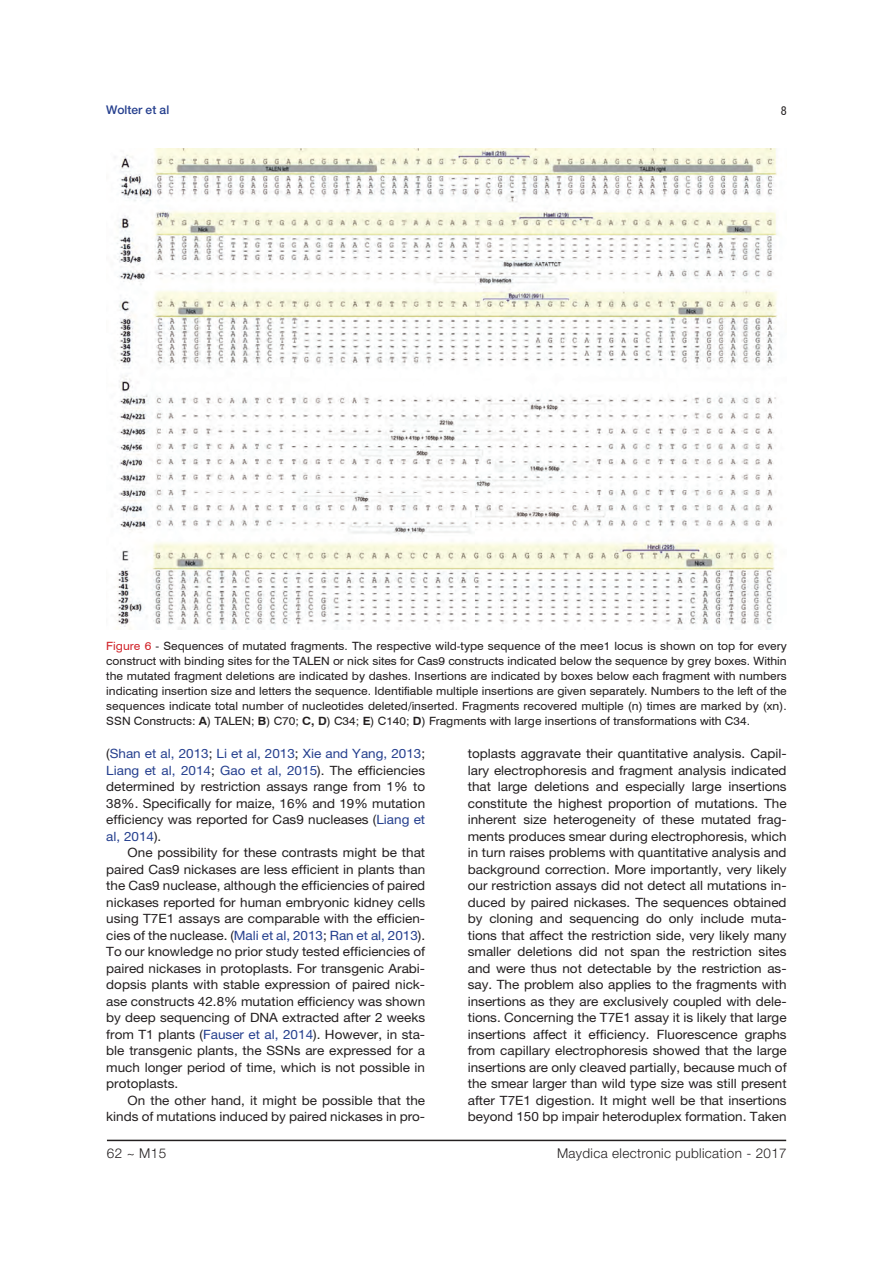
<style>
.page{position:relative;width:893px;height:1263px;background:#fff}
.page>*{position:absolute;margin:0;border:0;box-sizing:border-box;transform-origin:0 0}
.t1{font:300 13.5px "Helvetica Neue LT Pro";letter-spacing:.025em;color:#231f20}
.Paragraph{font:12.9px/16.5px "Helvetica Neue LT Pro";color:#231f20;text-align:justify;scale:1.05 1}
.t2{font:500 12px "Helvetica Neue LT Pro";color:#253f8e}
.figure1{font:11.4px/15px "Swiss 721 BT";color:#231f20;text-align:justify;scale:1.05 1}
.t3{font:condensed 11.4px "Swiss 721 BT";color:#231f20;scale:1.05 1}
.s1{color:#d1232a}
.s2{font-weight:700}
.s3{color:#253f8e}
</style>
<div class="page">
<hr style="left:107px;top:1140px;width:679px;height:1px;background:#231f20">
<img style="left:116px;top:149px;width:662px;height:480px">
<p class="t2" style="left:106px;top:103px;width:64px">Wolter et al</p>
<p class="t3" style="left:781px;top:104px;width:7px">8</p>
<p class="figure1" style="left:106px;top:638px;width:650px"><span class="s1">Figure 6</span> - Sequences of mutated fragments. The respective wild-type sequence of the mee1 locus is shown on top for every construct with binding sites for the TALEN or nick sites for Cas9 constructs indicated below the sequence by grey boxes. Within the mutated fragment deletions are indicated by dashes. Insertions are indicated by boxes below each fragment with numbers indicating insertion size and letters the sequence. Identifiable multiple insertions are given separately. Numbers to the left of the sequences indicate total number of nucleotides deleted/inserted. Fragments recovered multiple (n) times are marked by (xn).<br>SSN Constructs: <span class="s2">A</span>) TALEN; <span class="s2">B</span>) C70; <span class="s2">C, D</span>) C34; <span class="s2">E</span>) C140; <span class="s2">D</span>) Fragments with large insertions of transformations with C34.</p>
<p class="Paragraph" style="left:106px;top:745px;width:305px">(<span class="s3">Shan et al, 2013</span>; <span class="s3">Li et al, 2013</span>; <span class="s3">Xie and Yang, 2013</span>; <span class="s3">Liang et al, 2014</span>; <span class="s3">Gao et al, 2015</span>). The efficiencies determined by restriction assays range from 1% to 38%. Specifically for maize, 16% and 19% mutation efficiency was reported for Cas9 nucleases (<span class="s3">Liang et al, 2014</span>).</p>
<p class="Paragraph" style="left:106px;top:844px;width:305px;text-indent:21px">One possibility for these contrasts might be that paired Cas9 nickases are less efficient in plants than the Cas9 nuclease, although the efficiencies of paired nickases reported for human embryonic kidney cells using T7E1 assays are comparable with the efficien&shy;cies of the nuclease. (<span class="s3">Mali et al, 2013</span>; <span class="s3">Ran et al, 2013</span>).<br>To our knowledge no prior study tested efficiencies of paired nickases in protoplasts. For transgenic Arabi&shy;dopsis plants with stable expression of paired nick&shy;ase constructs 42.8% mutation efficiency was shown by deep sequencing of DNA extracted after 2 weeks from T1 plants (<span class="s3">Fauser et al, 2014</span>). However, in sta&shy;ble transgenic plants, the SSNs are expressed for a much longer period of time, which is not possible in protoplasts.</p>
<p class="Paragraph" style="left:106px;top:1092px;width:305px;text-align:right">On the other hand, it might be possible that the kinds of mutations induced by paired nickases in pro-</p>
<p class="Paragraph" style="left:468px;top:745px;width:305px">toplasts aggravate their quantitative analysis. Capil&shy;lary electrophoresis and fragment analysis indicated that large deletions and especially large insertions constitute the highest proportion of mutations. The inherent size heterogeneity of these mutated frag&shy;ments produces smear during electrophoresis, which in turn raises problems with quantitative analysis and background correction. More importantly, very likely our restriction assays did not detect all mutations in&shy;duced by paired nickases. The sequences obtained by cloning and sequencing do only include muta&shy;tions that affect the restriction side, very likely many smaller deletions did not span the restriction sites and were thus not detectable by the restriction as&shy;say. The problem also applies to the fragments with insertions as they are exclusively coupled with dele&shy;tions. Concerning the T7E1 assay it is likely that large insertions affect it efficiency. Fluorescence graphs from capillary electrophoresis showed that the large insertions are only cleaved partially, because much of the smear larger than wild type size was still present after T7E1 digestion. It might well be that insertions beyond 150 bp impair heteroduplex formation. Taken</p>
<p class="t1" style="left:107px;top:1145px;width:61px">62 ~ M15</p>
<p class="t1" style="left:557px;top:1145px;width:231px">Maydica electronic publication - 2017</p>
</div>
